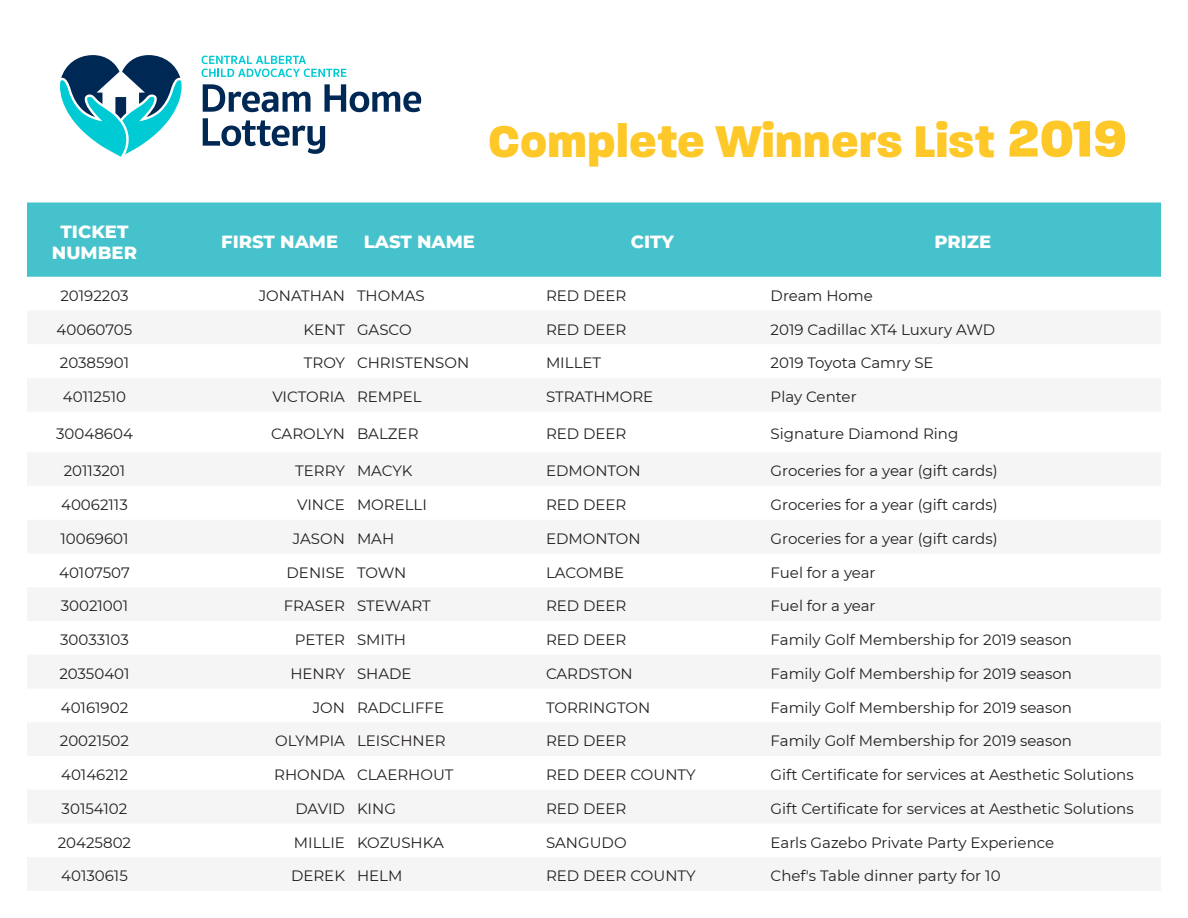
<style>
.page{position:relative;width:1188px;height:918px;background:#fff}
.page>*{position:absolute;margin:0;border:0;box-sizing:border-box;transform-origin:0 0}
.t1{font:800 48px "Paralucent";color:#fec829}
.t2{font:800 18px/21.6px "Montserrat";color:#fff;text-align:center}
.t3{font:15px "Montserrat";color:#231f20}
.s1{font-size:55.5px}
</style>
<div class="page">
<svg style="left:202px;top:56px;width:144px;height:21px"></svg>
<svg style="left:203px;top:84px;width:107px;height:28px"></svg>
<svg style="left:324px;top:84px;width:97px;height:28px"></svg>
<svg style="left:203px;top:118px;width:122px;height:36px"></svg>
<svg style="left:60px;top:55px;width:122px;height:102px"></svg>
<div style="left:27px;top:202px;width:1134px;height:75px;background:#45c2cb"></div>
<p class="t1" style="left:488px;top:112px;width:640px">Complete Winners List <span class="s1">2019</span></p>
<p class="t2" style="left:52px;top:219px;width:87px">TICKET<br>NUMBER</p>
<p class="t2" style="left:221px;top:230px;width:119px">FIRST NAME</p>
<p class="t2" style="left:364px;top:230px;width:113px">LAST NAME</p>
<p class="t2" style="left:631px;top:230px;width:44px">CITY</p>
<p class="t2" style="left:934px;top:230px;width:58px">PRIZE</p>
<p class="t3" style="left:60px;top:285px;width:70px">20192203</p>
<p class="t3" style="left:259px;top:285px;width:88px">JONATHAN</p>
<p class="t3" style="left:357px;top:285px;width:69px">THOMAS</p>
<p class="t3" style="left:546px;top:285px;width:82px">RED DEER</p>
<p class="t3" style="left:771px;top:285px;width:104px">Dream Home</p>
<p class="t3" style="left:57px;top:319px;width:77px">40060705</p>
<p class="t3" style="left:303px;top:319px;width:43px">KENT</p>
<p class="t3" style="left:357px;top:319px;width:56px">GASCO</p>
<p class="t3" style="left:546px;top:319px;width:82px">RED DEER</p>
<p class="t3" style="left:771px;top:319px;width:226px">2019 Cadillac XT4 Luxury AWD</p>
<p class="t3" style="left:60px;top:353px;width:71px">20385901</p>
<p class="t3" style="left:304px;top:353px;width:43px">TROY</p>
<p class="t3" style="left:357px;top:353px;width:114px">CHRISTENSON</p>
<p class="t3" style="left:546px;top:353px;width:57px">MILLET</p>
<p class="t3" style="left:771px;top:353px;width:165px">2019 Toyota Camry SE</p>
<p class="t3" style="left:63px;top:386px;width:65px">40112510</p>
<p class="t3" style="left:272px;top:386px;width:74px">VICTORIA</p>
<p class="t3" style="left:357px;top:386px;width:66px">REMPEL</p>
<p class="t3" style="left:546px;top:386px;width:109px">STRATHMORE</p>
<p class="t3" style="left:771px;top:386px;width:88px">Play Center</p>
<p class="t3" style="left:56px;top:424px;width:78px">30048604</p>
<p class="t3" style="left:271px;top:424px;width:75px">CAROLYN</p>
<p class="t3" style="left:357px;top:424px;width:63px">BALZER</p>
<p class="t3" style="left:546px;top:424px;width:82px">RED DEER</p>
<p class="t3" style="left:771px;top:424px;width:189px">Signature Diamond Ring</p>
<p class="t3" style="left:64px;top:461px;width:63px">20113201</p>
<p class="t3" style="left:295px;top:461px;width:51px">TERRY</p>
<p class="t3" style="left:357px;top:461px;width:57px">MACYK</p>
<p class="t3" style="left:546px;top:461px;width:96px">EDMONTON</p>
<p class="t3" style="left:771px;top:461px;width:228px">Groceries for a year (gift cards)</p>
<p class="t3" style="left:61px;top:494px;width:68px">40062113</p>
<p class="t3" style="left:297px;top:494px;width:49px">VINCE</p>
<p class="t3" style="left:357px;top:494px;width:71px">MORELLI</p>
<p class="t3" style="left:546px;top:494px;width:82px">RED DEER</p>
<p class="t3" style="left:771px;top:494px;width:228px">Groceries for a year (gift cards)</p>
<p class="t3" style="left:60px;top:528px;width:70px">10069601</p>
<p class="t3" style="left:293px;top:528px;width:54px">JASON</p>
<p class="t3" style="left:357px;top:528px;width:39px">MAH</p>
<p class="t3" style="left:546px;top:528px;width:96px">EDMONTON</p>
<p class="t3" style="left:771px;top:528px;width:228px">Groceries for a year (gift cards)</p>
<p class="t3" style="left:59px;top:562px;width:72px">40107507</p>
<p class="t3" style="left:287px;top:562px;width:60px">DENISE</p>
<p class="t3" style="left:357px;top:562px;width:51px">TOWN</p>
<p class="t3" style="left:546px;top:562px;width:80px">LACOMBE</p>
<p class="t3" style="left:771px;top:562px;width:107px">Fuel for a year</p>
<p class="t3" style="left:61px;top:596px;width:69px">30021001</p>
<p class="t3" style="left:284px;top:596px;width:63px">FRASER</p>
<p class="t3" style="left:357px;top:596px;width:75px">STEWART</p>
<p class="t3" style="left:546px;top:596px;width:82px">RED DEER</p>
<p class="t3" style="left:771px;top:596px;width:107px">Fuel for a year</p>
<p class="t3" style="left:60px;top:629px;width:70px">30033103</p>
<p class="t3" style="left:295px;top:629px;width:52px">PETER</p>
<p class="t3" style="left:357px;top:629px;width:50px">SMITH</p>
<p class="t3" style="left:546px;top:629px;width:82px">RED DEER</p>
<p class="t3" style="left:771px;top:629px;width:303px">Family Golf Membership for 2019 season</p>
<p class="t3" style="left:59px;top:663px;width:72px">20350401</p>
<p class="t3" style="left:290px;top:663px;width:56px">HENRY</p>
<p class="t3" style="left:357px;top:663px;width:56px">SHADE</p>
<p class="t3" style="left:546px;top:663px;width:88px">CARDSTON</p>
<p class="t3" style="left:771px;top:663px;width:303px">Family Golf Membership for 2019 season</p>
<p class="t3" style="left:61px;top:697px;width:69px">40161902</p>
<p class="t3" style="left:313px;top:697px;width:34px">JON</p>
<p class="t3" style="left:357px;top:697px;width:89px">RADCLIFFE</p>
<p class="t3" style="left:546px;top:697px;width:106px">TORRINGTON</p>
<p class="t3" style="left:771px;top:697px;width:303px">Family Golf Membership for 2019 season</p>
<p class="t3" style="left:60px;top:731px;width:71px">20021502</p>
<p class="t3" style="left:275px;top:731px;width:71px">OLYMPIA</p>
<p class="t3" style="left:357px;top:731px;width:90px">LEISCHNER</p>
<p class="t3" style="left:546px;top:731px;width:82px">RED DEER</p>
<p class="t3" style="left:771px;top:731px;width:303px">Family Golf Membership for 2019 season</p>
<p class="t3" style="left:61px;top:764px;width:68px">40146212</p>
<p class="t3" style="left:274px;top:764px;width:72px">RHONDA</p>
<p class="t3" style="left:357px;top:764px;width:98px">CLAERHOUT</p>
<p class="t3" style="left:546px;top:764px;width:151px">RED DEER COUNTY</p>
<p class="t3" style="left:771px;top:764px;width:365px">Gift Certificate for services at Aesthetic Solutions</p>
<p class="t3" style="left:62px;top:798px;width:67px">30154102</p>
<p class="t3" style="left:295px;top:798px;width:51px">DAVID</p>
<p class="t3" style="left:357px;top:798px;width:40px">KING</p>
<p class="t3" style="left:546px;top:798px;width:82px">RED DEER</p>
<p class="t3" style="left:771px;top:798px;width:365px">Gift Certificate for services at Aesthetic Solutions</p>
<p class="t3" style="left:58px;top:832px;width:75px">20425802</p>
<p class="t3" style="left:294px;top:832px;width:53px">MILLIE</p>
<p class="t3" style="left:357px;top:832px;width:88px">KOZUSHKA</p>
<p class="t3" style="left:546px;top:832px;width:82px">SANGUDO</p>
<p class="t3" style="left:771px;top:832px;width:285px">Earls Gazebo Private Party Experience</p>
<p class="t3" style="left:61px;top:866px;width:68px">40130615</p>
<p class="t3" style="left:291px;top:866px;width:55px">DEREK</p>
<p class="t3" style="left:357px;top:866px;width:47px">HELM</p>
<p class="t3" style="left:546px;top:866px;width:151px">RED DEER COUNTY</p>
<p class="t3" style="left:771px;top:866px;width:231px">Chef's Table dinner party for 10</p>
</div>
